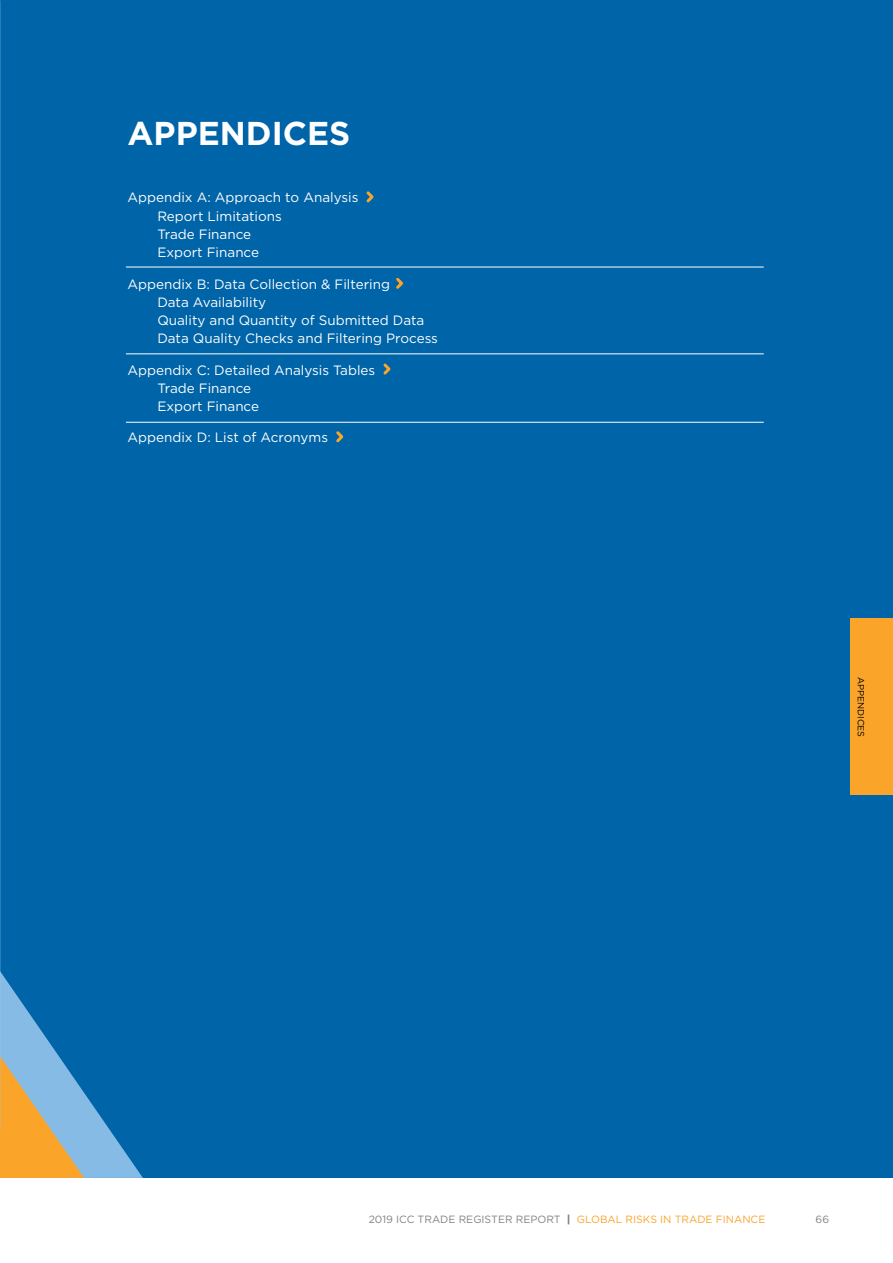
<style>
.page{position:relative;width:893px;height:1263px;background:#fff}
.page>*{position:absolute;margin:0;border:0;box-sizing:border-box;transform-origin:0 0}
.t1{font:700 33px "Gotham";color:#fff}
.t2{font:13.5px/18.3px "Gotham";color:#fff}
.t3{font:10.5px "Gotham";color:#808285}
.t4{font:9px "Gotham";color:#000}
.s1{font-weight:900}
.s2{color:#faa42a}
</style>
<div class="page">
<div style="left:0;top:0;width:893px;height:1178px;background:#0064a8"></div>
<svg style="left:0;top:971px;width:143px;height:207px"></svg>
<svg style="left:366px;top:191px;width:8px;height:12px"></svg>
<svg style="left:383px;top:363px;width:8px;height:12px"></svg>
<svg style="left:336px;top:431px;width:8px;height:12px"></svg>
<svg style="left:396px;top:277px;width:8px;height:12px"></svg>
<hr style="left:126px;top:267px;width:638px;height:1px;background:#fff">
<hr style="left:126px;top:354px;width:638px;height:1px;background:#fff">
<hr style="left:126px;top:422px;width:638px;height:1px;background:#fff">
<div style="left:850px;top:619px;width:43px;height:176px;background:#faa42a"></div>
<h1 class="t1" style="left:128px;top:114px;width:224px">APPENDICES</h1>
<p class="t2" style="left:157px;top:188px;width:203px;text-indent:-30px">Appendix A: Approach to Analysis<br>Report Limitations<br>Trade Finance<br>Export Finance</p>
<p class="t2" style="left:157px;top:274px;width:282px;text-indent:-30px">Appendix B: Data Collection &amp; Filtering<br>Data Availability<br>Quality and Quantity of Submitted Data Data Quality Checks and Filtering Process</p>
<p class="t2" style="left:157px;top:360px;width:220px;text-indent:-30px">Appendix C: Detailed Analysis Tables<br>Trade Finance<br>Export Finance</p>
<p class="t2" style="left:128px;top:428px;width:202px">Appendix D: List of Acronyms</p>
<p class="t4" style="left:866px;top:677px;width:62px;rotate:90deg">APPENDICES</p>
<p class="t3" style="left:369px;top:1214px;width:398px">2019 ICC TRADE REGISTER REPORT <span class="s1">|</span> <span class="s2">GLOBAL RISKS IN TRADE FINANCE</span></p>
<p class="t3" style="left:816px;top:1214px;width:15px">66</p>
</div>
